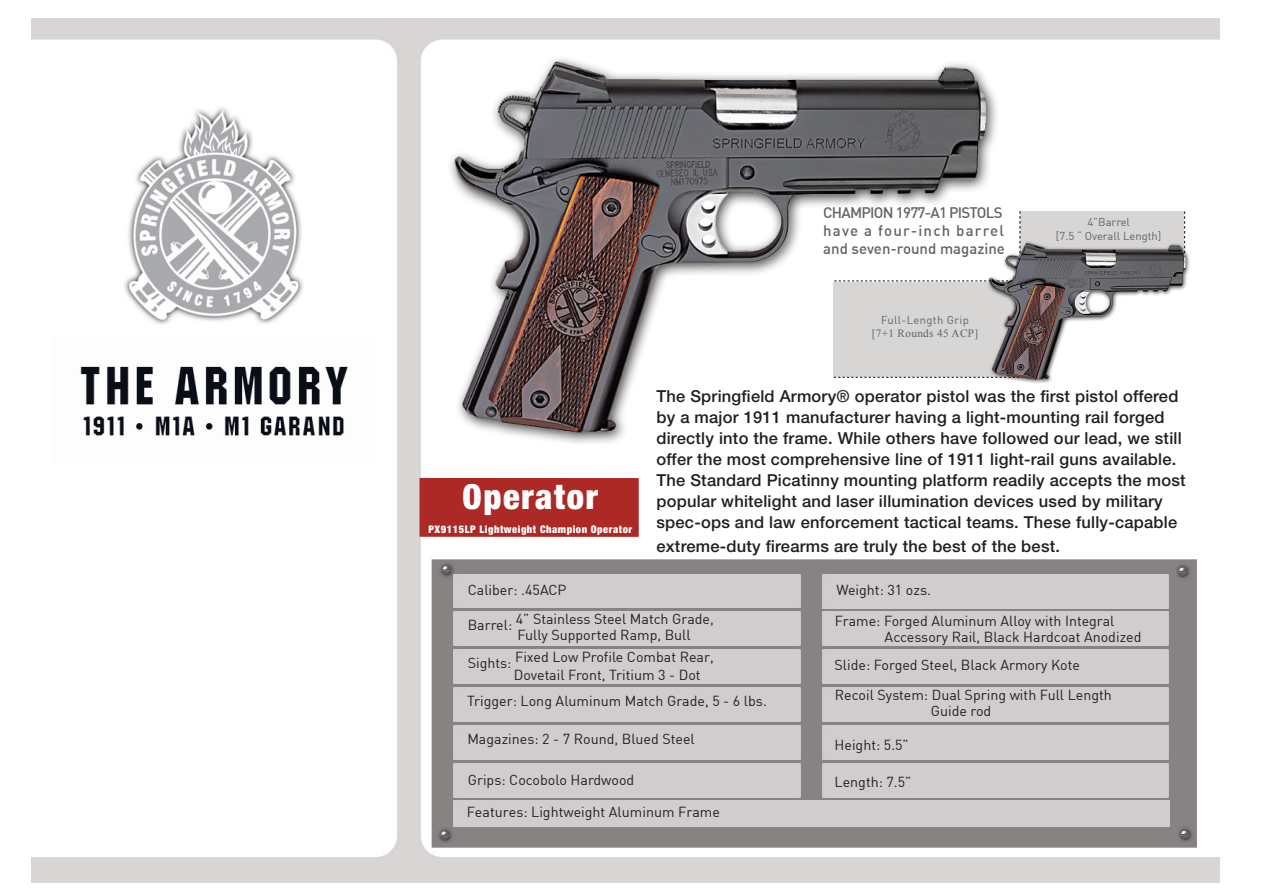
<style>
.page{position:relative;width:1263px;height:893px;background:#fff}
.page>*{position:absolute;margin:0;border:0;box-sizing:border-box;transform-origin:0 0}
.t1{font:900 condensed 34.5px "Helvetica Neue";letter-spacing:.05em;color:#fff}
.t2{font:500 16.5px/21px "Helvetica Neue";letter-spacing:.015em;color:#231f20}
.t3{font:500 15px/18px "DIN";color:#616466}
.t4{font:500 15px "DIN";letter-spacing:-.05em;color:#616466}
.t5{font:14.25px "DIN";color:#231f20}
.t6{font:11.25px/13.5px "DIN";color:#616466;text-align:center}
.t7{font:11.25px "Times New Roman";letter-spacing:.03em;color:#616564}
.t8{font:11.25px "DIN";letter-spacing:.03em;color:#616564}
.t9{font:900 condensed 10.5px "Helvetica Neue";letter-spacing:.05em;color:#fff}
</style>
<div class="page">
<img style="left:32px;top:18px;width:1188px;height:864px">
<img style="left:446px;top:54px;width:553px;height:390px">
<div style="left:833px;top:282px;width:183px;height:94px;background:#d8d5d5"></div>
<div style="left:1021px;top:211px;width:163px;height:45px;background:#d8d5d5"></div>
<svg style="left:834px;top:281px;width:153px;height:1px"></svg>
<svg style="left:1019px;top:211px;width:1px;height:29px"></svg>
<svg style="left:1184px;top:211px;width:1px;height:29px"></svg>
<svg style="left:834px;top:377px;width:153px;height:1px"></svg>
<img style="left:987px;top:240px;width:204px;height:144px">
<div style="left:419px;top:478px;width:220px;height:59px;background:#ac2926"></div>
<div style="left:453px;top:611px;width:347px;height:34px;background:#cfcdce"></div>
<div style="left:454px;top:574px;width:346px;height:34px;background:#cfcdce"></div>
<div style="left:453px;top:649px;width:347px;height:34px;background:#cfcdce"></div>
<div style="left:453px;top:687px;width:347px;height:34px;background:#cfcdce"></div>
<div style="left:453px;top:725px;width:347px;height:34px;background:#cfcdce"></div>
<div style="left:453px;top:763px;width:347px;height:34px;background:#cfcdce"></div>
<div style="left:822px;top:611px;width:347px;height:34px;background:#cfcdce"></div>
<div style="left:822px;top:574px;width:347px;height:34px;background:#cfcdce"></div>
<div style="left:822px;top:649px;width:347px;height:34px;background:#cfcdce"></div>
<div style="left:822px;top:687px;width:347px;height:34px;background:#cfcdce"></div>
<div style="left:822px;top:725px;width:347px;height:34px;background:#cfcdce"></div>
<div style="left:822px;top:763px;width:347px;height:34px;background:#cfcdce"></div>
<div style="left:454px;top:801px;width:715px;height:25px;background:#cfcdce"></div>
<p class="t4" style="left:823px;top:203px;width:181px">CHAMPION 1977-A1 PISTOLS</p>
<p class="t3" style="left:823px;top:221px;width:183px">have a four-inch barrel and seven-round magazine</p>
<p class="t6" style="left:1056px;top:215px;width:107px">4”Barrel<br>[7.5 “ Overall Length]</p>
<p class="t1" style="left:462px;top:475px;width:137px">Operator</p>
<p class="t9" style="left:428px;top:522px;width:205px">PX9115LP Lightweight Champion Operator</p>
<p class="t8" style="left:881px;top:313px;width:89px">Full-Length Grip</p>
<p class="t7" style="left:872px;top:326px;width:108px">[7+1 Rounds 45 ACP]</p>
<p class="t2" style="left:656px;top:385px;width:531px">The Springfield Armory® operator pistol was the first pistol offered by a major 1911 manufacturer having a light-mounting rail forged directly into the frame. While others have followed our lead, we still offer the most comprehensive line of 1911 light-rail guns available.<br>The Standard Picatinny mounting platform readily accepts the most popular whitelight and laser illumination devices used by military spec-ops and law enforcement tactical teams. These fully-capable</p>
<p class="t2" style="left:656px;top:535px;width:405px">extreme-duty firearms are truly the best of the best.</p>
<p class="t5" style="left:468px;top:581px;width:100px">Caliber: .45ACP</p>
<p class="t5" style="left:468px;top:610px;width:248px">Barrel: 4” Stainless Steel Match Grade,</p>
<p class="t5" style="left:517px;top:626px;width:175px">Fully Supported Ramp, Bull</p>
<p class="t5" style="left:468px;top:648px;width:248px">Sights: Fixed Low Profile Combat Rear,</p>
<p class="t5" style="left:514px;top:666px;width:188px">Dovetail Front, Tritium 3 - Dot</p>
<p class="t5" style="left:467px;top:692px;width:301px">Trigger: Long Aluminum Match Grade, 5 - 6 lbs.</p>
<p class="t5" style="left:467px;top:730px;width:229px">Magazines: 2 - 7 Round, Blued Steel</p>
<p class="t5" style="left:468px;top:771px;width:168px">Grips: Cocobolo Hardwood</p>
<p class="t5" style="left:467px;top:802px;width:255px">Features: Lightweight Aluminum Frame</p>
<p class="t5" style="left:836px;top:581px;width:96px">Weight: 31 ozs.</p>
<p class="t5" style="left:835px;top:612px;width:281px">Frame: Forged Aluminum Alloy with Integral</p>
<p class="t5" style="left:885px;top:628px;width:258px">Accessory Rail, Black Hardcoat Anodized</p>
<p class="t5" style="left:834px;top:656px;width:247px">Slide: Forged Steel, Black Armory Kote</p>
<p class="t5" style="left:835px;top:686px;width:278px">Recoil System: Dual Spring with Full Length</p>
<p class="t5" style="left:931px;top:702px;width:62px">Guide rod</p>
<p class="t5" style="left:834px;top:736px;width:76px">Height: 5.5”</p>
<p class="t5" style="left:834px;top:773px;width:78px">Length: 7.5”</p>
</div>
